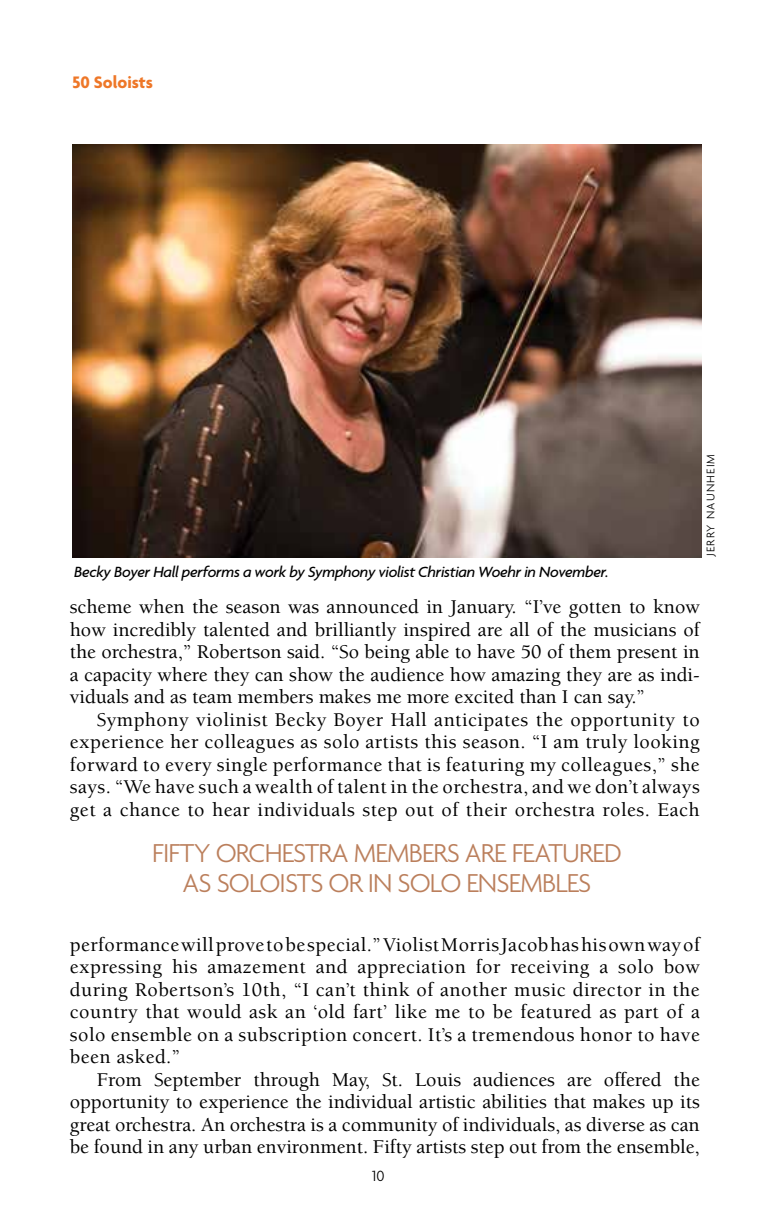
<style>
.page{position:relative;width:774px;height:1224px;background:#fff}
.page>*{position:absolute;margin:0;border:0;box-sizing:border-box;transform-origin:0 0}
.t1{font:300 28px/30px "Agenda";letter-spacing:-.03em;color:#bb7f5c}
.t2{font:500 20px/22.4px "Berkeley";color:#000;text-align:justify}
.t3{font:700 18px "Agenda";color:#ee7728}
.t4{font:italic 500 16px "Agenda";letter-spacing:-.02em;color:#000}
.t5{font:300 16px "Agenda";color:#000}
.t6{font:300 12px "Agenda";color:#000}
</style>
<div class="page">
<img style="left:72px;top:144px;width:630px;height:414px">
<p class="t3" style="left:72px;top:73px;width:82px">50 Soloists</p>
<p class="t4" style="left:74px;top:562px;width:536px">Becky Boyer Hall performs a work by Symphony violist Christian Woehr in November.</p>
<p class="t6" style="left:704px;top:556px;width:102px;rotate:-90deg">JERRY NAUNHEIM</p>
<p class="t2" style="left:70px;top:596px;width:632px">scheme when the season was announced in January. “I’ve gotten to know how incredibly talented and brilliantly inspired are all of the musicians of the orchestra,” Robertson said. “So being able to have 50 of them present in a capacity where they can show the audience how amazing they are as indi&shy;viduals and as team members makes me more excited than I can say.”</p>
<p class="t2" style="left:70px;top:709px;width:632px;text-indent:27px">Symphony violinist Becky Boyer Hall anticipates the opportunity to experience her colleagues as solo artists this season. “I am truly looking forward to every single performance that is featuring my colleagues,” she says. “We have such a wealth of talent in the orchestra, and we don’t always get a chance to hear individuals step out of their orchestra roles. Each</p>
<h1 class="t1" style="left:183px;top:840px;width:438px;text-indent:-30px">FIFTY ORCHESTRA MEMBERS ARE FEATURED<br>AS SOLOISTS</h1>
<h1 class="t1" style="left:328px;top:870px;width:86px">OR IN SOLO</h1>
<h1 class="t1" style="left:466px;top:870px;width:124px">ENSEMBLES</h1>
<p class="t2" style="left:70px;top:934px;width:632px">performance will prove to be special.” Violist Morris Jacob has his own way of expressing his amazement and appreciation for receiving a solo bow during Robertson’s 10th, “I can’t think of another music director in the country that would ask an ‘old fart’ like me to be featured as part of a solo ensemble on a subscription concert. It’s a tremendous honor to have been asked.”</p>
<p class="t2" style="left:70px;top:1069px;width:632px;text-indent:27px">From September through May, St. Louis audiences are offered the opportunity to experience the individual artistic abilities that makes up its great orchestra. An orchestra is a community of individuals, as diverse as can be found in any urban environment. Fifty artists step out from the ensemble,</p>
<p class="t5" style="left:372px;top:1168px;width:14px">10</p>
</div>
